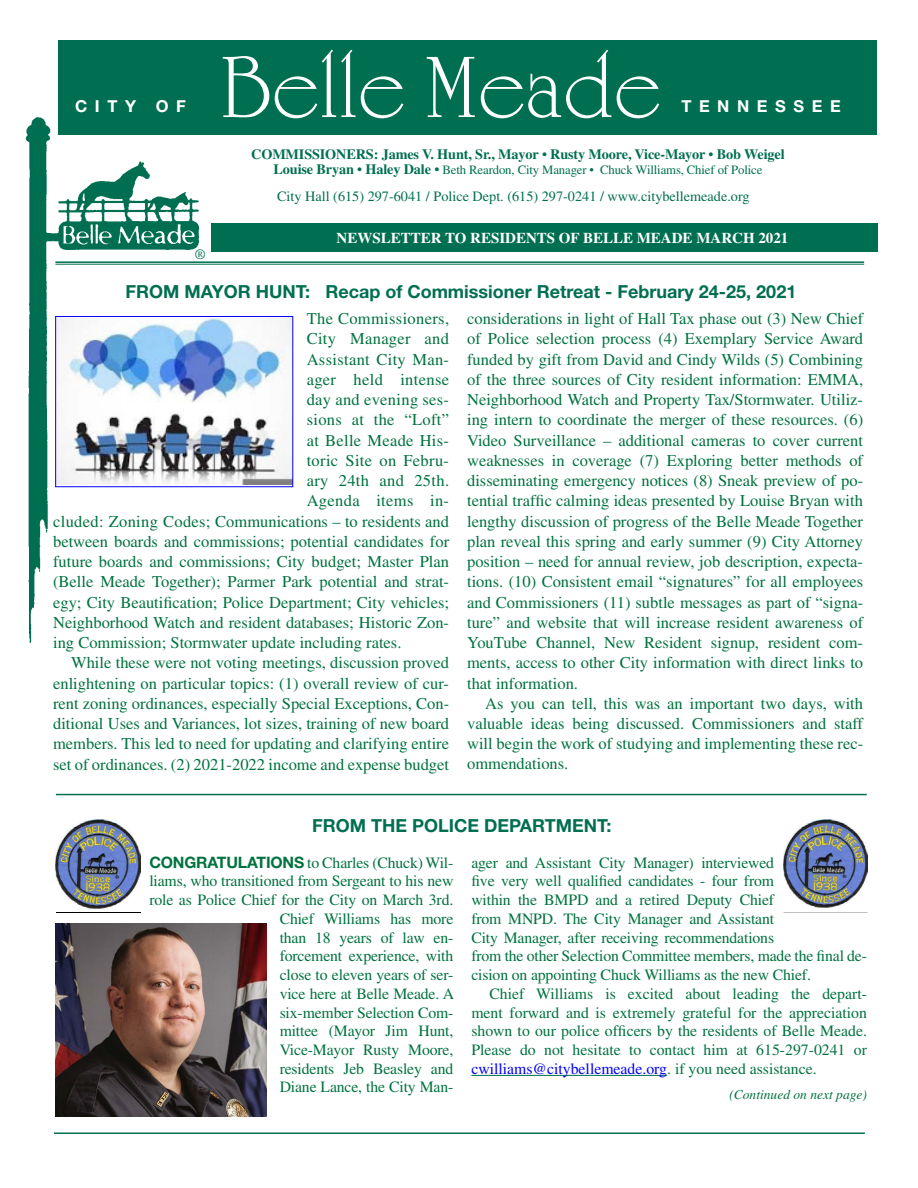
<style>
.page{position:relative;width:918px;height:1188px;background:#fff}
.page>*{position:absolute;margin:0;border:0;box-sizing:border-box;transform-origin:0 0}
.t1{font:90px "University Roman Plain";color:#fff}
.t2{font:700 18px "Helvetica Neue";color:#006f51}
.t3{font:16.5px/20.2px "Times";color:#00723f;text-align:justify}
.t4{font:16.5px "Times";letter-spacing:.02em;color:#00723f}
.t5{font:700 16.5px "Helvetica Neue";letter-spacing:.46em;color:#fff}
.t6{font:15.75px/18.8px "Times";letter-spacing:-.01em;color:#00723f;text-align:right}
.t7{font:700 15px "Times";color:#fff}
.t8{font:14.25px "Times";color:#006f51}
.t9{font:700 14.25px "Times";letter-spacing:-.01em;color:#006f51}
.t10{font:italic 13.5px "Times";color:#00723f}
.t11{font:12.75px "Times";letter-spacing:-.01em;color:#006f51}
.s1{font-weight:400}
.s2{font-weight:700;font-size:14.25px}
.s3{font-size:14.25px}
.s4{font-family:"Helvetica Neue";font-weight:700}
.s5{color:#00f}
</style>
<div class="page">
<div style="left:58px;top:40px;width:820px;height:95px;background:#006f51"></div>
<div style="left:211px;top:223px;width:667px;height:28px;background:#006f51"></div>
<hr style="left:55px;top:261px;width:809px;height:2px;background:#006f51">
<hr style="left:55px;top:264px;width:809px;height:1px;background:#006f51">
<img style="left:25px;top:117px;width:180px;height:525px">
<img style="left:57px;top:318px;width:234px;height:166px">
<div style="left:55px;top:316px;width:238px;height:171px;border:1px solid #00f"></div>
<hr style="left:56px;top:794px;width:811px;height:1px;background:#006f51">
<hr style="left:54px;top:1133px;width:811px;height:1px;background:#006f51">
<img style="left:56px;top:820px;width:84px;height:88px">
<img style="left:783px;top:819px;width:85px;height:89px">
<hr style="left:471px;top:1075px;width:196px;height:1px;background:#006f51">
<img style="left:56px;top:923px;width:210px;height:194px">
<p class="t5" style="left:75px;top:96px;width:112px">CITY OF</p>
<p class="t8" style="left:195px;top:246px;width:12px">®</p>
<h1 class="t1" style="left:220px;top:33px;width:443px">Belle Meade</h1>
<p class="t5" style="left:681px;top:96px;width:161px">TENNESSEE</p>
<p class="t9" style="left:251px;top:146px;width:535px">COMMISSIONERS: James V. Hunt, Sr., Mayor <span class="s1">•</span> Rusty Moore, Vice-Mayor <span class="s1">•</span> Bob Weigel</p>
<p class="t11" style="left:274px;top:163px;width:490px"><span class="s2">Louise Bryan</span> <span class="s3">•</span> <span class="s2">Haley Dale</span> <span class="s3">•</span> Beth Reardon, City Manager • Chuck Williams, Chief of Police</p>
<p class="t8" style="left:277px;top:188px;width:474px">City Hall (615) 297-6041 / Police Dept. (615) 297-0241 / www.citybellemeade.org</p>
<p class="t7" style="left:337px;top:229px;width:453px">NEWSLETTER TO RESIDENTS OF BELLE MEADE MARCH 2021</p>
<p class="t2" style="left:126px;top:280px;width:672px">FROM MAYOR HUNT: Recap of Commissioner Retreat - February 24-25, 2021</p>
<p class="t4" style="left:307px;top:309px;width:144px">The Commissioners,</p>
<p class="t4" style="left:307px;top:330px;width:144px">City Manager and</p>
<p class="t4" style="left:307px;top:350px;width:144px">Assistant City Man-</p>
<p class="t4" style="left:307px;top:370px;width:144px">ager held intense</p>
<p class="t4" style="left:307px;top:390px;width:144px">day and evening ses-</p>
<p class="t4" style="left:307px;top:411px;width:144px">sions at the “Loft”</p>
<p class="t4" style="left:307px;top:431px;width:144px">at Belle Meade His-</p>
<p class="t4" style="left:307px;top:451px;width:144px">toric Site on Febru-</p>
<p class="t4" style="left:307px;top:471px;width:144px">ary 24th and 25th.</p>
<p class="t4" style="left:307px;top:492px;width:144px">Agenda items in-</p>
<p class="t3" style="left:53px;top:511px;width:398px">cluded: Zoning Codes; Communications – to residents and</p>
<p class="t3" style="left:53px;top:531px;width:398px">between boards and commissions; potential candidates for</p>
<p class="t3" style="left:53px;top:551px;width:397px">future boards and commissions; City budget; Master Plan</p>
<p class="t3" style="left:53px;top:572px;width:398px">(Belle Meade Together); Parmer Park potential and strat-</p>
<p class="t3" style="left:53px;top:592px;width:398px">egy; City Beautification; Police Department; City vehicles;</p>
<p class="t3" style="left:53px;top:612px;width:397px">Neighborhood Watch and resident databases; Historic Zon-</p>
<p class="t3" style="left:53px;top:632px;width:350px">ing Commission; Stormwater update including rates.</p>
<p class="t3" style="left:71px;top:653px;width:379px">While these were not voting meetings, discussion proved</p>
<p class="t3" style="left:53px;top:673px;width:397px">enlightening on particular topics: (1) overall review of cur-</p>
<p class="t3" style="left:53px;top:693px;width:398px">rent zoning ordinances, especially Special Exceptions, Con-</p>
<p class="t3" style="left:53px;top:713px;width:398px">ditional Uses and Variances, lot sizes, training of new board</p>
<p class="t3" style="left:53px;top:734px;width:397px">members. This led to need for updating and clarifying entire</p>
<p class="t3" style="left:53px;top:754px;width:398px">set of ordinances. (2) 2021-2022 income and expense budget</p>
<p class="t3" style="left:467px;top:308px;width:398px">considerations in light of Hall Tax phase out (3) New Chief of Police selection process (4) Exemplary Service Award funded by gift from David and Cindy Wilds (5) Combining of the three sources of City resident information: EMMA, Neighborhood Watch and Property Tax/Stormwater. Utiliz&shy;ing intern to coordinate the merger of these resources. (6)<br>Video Surveillance – additional cameras to cover current weaknesses in coverage (7) Exploring better methods of disseminating emergency notices (8) Sneak preview of po&shy;tential traffic calming ideas presented by Louise Bryan with lengthy discussion of progress of the Belle Meade Together plan reveal this spring and early summer (9) City Attorney position – need for annual review, job description, expecta&shy;tions. (10) Consistent email “signatures” for all employees and Commissioners (11) subtle messages as part of “signa&shy;ture” and website that will increase resident awareness of YouTube Channel, New Resident signup, resident com&shy;ments, access to other City information with direct links to that information.</p>
<p class="t3" style="left:467px;top:693px;width:398px;text-indent:18px">As you can tell, this was an important two days, with valuable ideas being discussed. Commissioners and staff will begin the work of studying and implementing these rec&shy;ommendations.</p>
<p class="t2" style="left:312px;top:815px;width:301px">FROM THE POLICE DEPARTMENT:</p>
<p class="t6" style="left:149px;top:853px;width:306px"><span class="s4">CONGRATULATIONS</span> to Charles (Chuck) Wil&shy;liams, who transitioned from Sergeant to his new role as Police Chief for the City on March 3rd.<br>Chief Williams has more<br>than 18 years of law en-<br>forcement experience, with<br>close to eleven years of ser-<br>vice here at Belle Meade. A<br>six-member Selection Com-<br>mittee (Mayor Jim Hunt,<br>Vice-Mayor Rusty Moore,<br>residents Jeb Beasley and<br>Diane Lance, the City Man-</p>
<p class="t6" style="left:471px;top:853px;width:397px;text-align:left">ager and Assistant City Manager) interviewed<br>five very well qualified candidates - four from<br>within the BMPD and a retired Deputy Chief<br>from MNPD. The City Manager and Assistant<br>City Manager, after receiving recommendations<br>from the other Selection Committee members, made the final de&shy;cision on appointing Chuck Williams as the new Chief.</p>
<p class="t6" style="left:471px;top:984px;width:397px;text-align:justify;text-indent:18px">Chief Williams is excited about leading the depart&shy;ment forward and is extremely grateful for the appreciation shown to our police officers by the residents of Belle Meade.<br>Please do not hesitate to contact him at 615-297-0241 or <span class="s5">cwilliams@citybellemeade.org</span>. if you need assistance.</p>
<p class="t10" style="left:729px;top:1087px;width:139px">(Continued on next page)</p>
</div>
